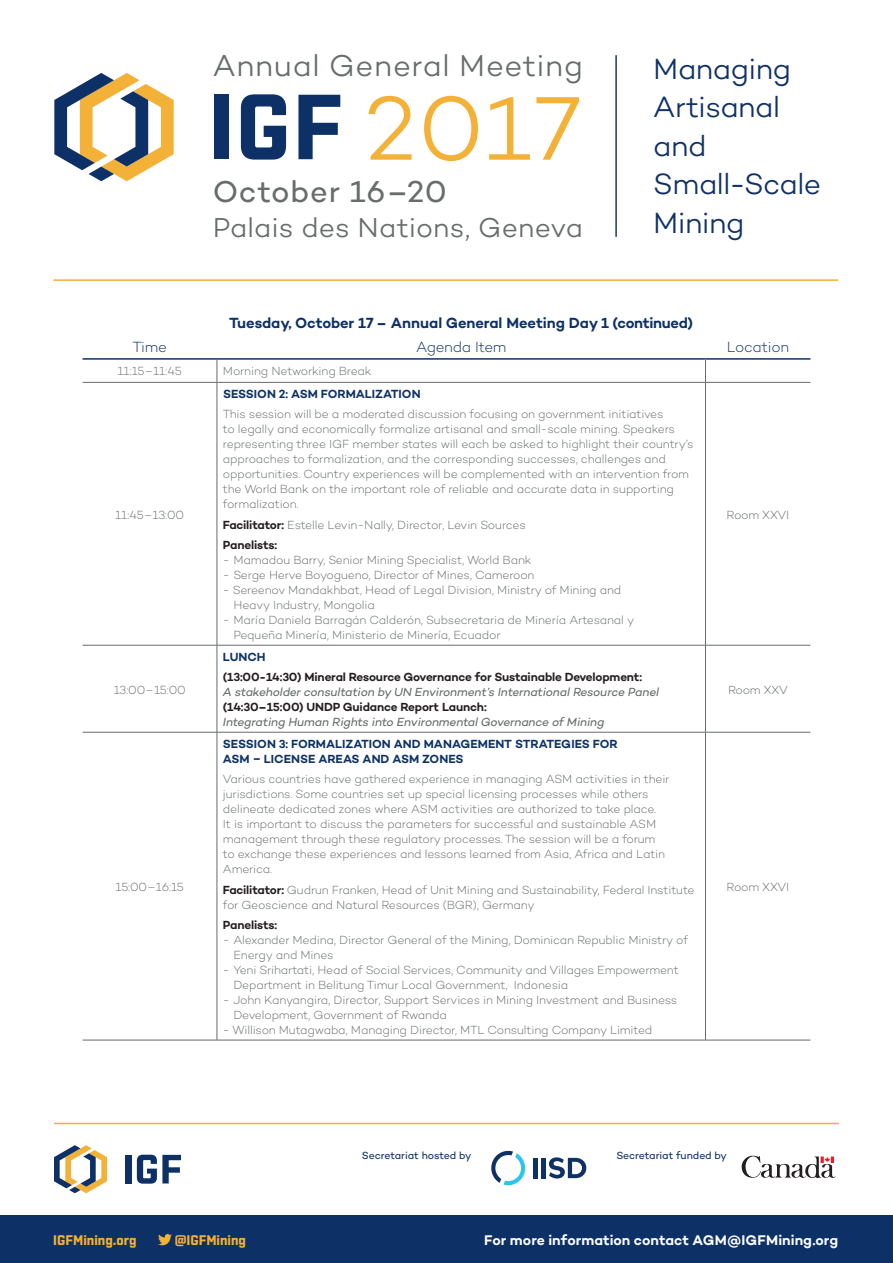
<style>
.page{position:relative;width:893px;height:1263px;background:#fff}
.page>*{position:absolute;margin:0;border:0;box-sizing:border-box;transform-origin:0 0}
.t1{font:91.8px "Campton Light DEMO";color:#f3b138}
.t2{font:30.75px "Campton Light DEMO";letter-spacing:.02em;color:#676c6c}
.t3{font:30.75px "Campton";letter-spacing:.025em;color:#676c6c}
.t4{font:29.7px/38.4px "Campton Light DEMO";letter-spacing:-.02em;color:#0f3166}
.t5{font:27.9px "Campton Light DEMO";letter-spacing:.005em;color:#676c6c}
.t6{font:600 15px "Campton";letter-spacing:-.005em;color:#0d3166}
.t7{font:300 15px "Campton";letter-spacing:-.02em;color:#0d3166}
.t8{font:600 14.25px "Campton";color:#fff}
.t9{font:700 13.95px "Shentox";color:#f3b138}
.t10{font:300 12px/15px "Campton";letter-spacing:-.015em;color:#676c6c}
.t11{font:italic 12px "Campton";letter-spacing:-.015em;color:#676c6c}
.t12{font:600 12px "Campton";letter-spacing:-.015em;color:#231f20}
.t13{font:600 12px/15px "Campton";color:#0d3166}
.t14{font:10.5px "Campton";letter-spacing:-.01em;color:#0d3166}
.s1{font-weight:600;color:#231f20}
</style>
<div class="page">
<hr style="left:83px;top:358px;width:134px;height:2px;background:#0d3166">
<hr style="left:217px;top:358px;width:488px;height:2px;background:#0d3166">
<hr style="left:705px;top:358px;width:105px;height:2px;background:#0d3166">
<svg style="left:217px;top:360px;width:1px;height:22px"></svg>
<svg style="left:705px;top:360px;width:1px;height:22px"></svg>
<hr style="left:83px;top:382px;width:134px;height:1px;background:#676c6c">
<hr style="left:217px;top:382px;width:488px;height:1px;background:#676c6c">
<hr style="left:217px;top:383px;width:1px;height:262px;background:#676c6c">
<hr style="left:705px;top:382px;width:105px;height:1px;background:#676c6c">
<hr style="left:705px;top:383px;width:1px;height:262px;background:#676c6c">
<hr style="left:83px;top:645px;width:134px;height:1px;background:#676c6c">
<hr style="left:217px;top:645px;width:488px;height:1px;background:#676c6c">
<hr style="left:217px;top:645px;width:1px;height:87px;background:#676c6c">
<hr style="left:705px;top:645px;width:105px;height:1px;background:#676c6c">
<hr style="left:705px;top:645px;width:1px;height:87px;background:#676c6c">
<hr style="left:83px;top:732px;width:134px;height:1px;background:#676c6c">
<hr style="left:217px;top:732px;width:488px;height:1px;background:#676c6c">
<hr style="left:217px;top:732px;width:1px;height:308px;background:#676c6c">
<hr style="left:705px;top:732px;width:105px;height:1px;background:#676c6c">
<hr style="left:705px;top:732px;width:1px;height:308px;background:#676c6c">
<hr style="left:83px;top:1040px;width:134px;height:1px;background:#676c6c">
<hr style="left:217px;top:1040px;width:488px;height:1px;background:#676c6c">
<hr style="left:705px;top:1040px;width:105px;height:1px;background:#676c6c">
<div style="left:0;top:1216px;width:893px;height:47px;background:#0d3166"></div>
<div style="left:125px;top:1155px;width:6px;height:28px;background:#0d3166"></div>
<svg style="left:137px;top:1155px;width:44px;height:29px"></svg>
<svg style="left:54px;top:1145px;width:53px;height:48px"></svg>
<svg style="left:491px;top:1150px;width:35px;height:36px"></svg>
<hr style="left:534px;top:1158px;width:4px;height:20px;background:#0f3166">
<div style="left:541px;top:1158px;width:5px;height:20px;background:#0f3166"></div>
<svg style="left:549px;top:1157px;width:37px;height:21px"></svg>
<hr style="left:54px;top:1123px;width:785px;height:1px;background:#f3b138">
<svg style="left:158px;top:1234px;width:14px;height:11px"></svg>
<svg style="left:742px;top:1155px;width:93px;height:23px"></svg>
<hr style="left:53px;top:279px;width:785px;height:2px;background:#f3b138">
<div style="left:214px;top:95px;width:15px;height:64px;background:#0d3166"></div>
<svg style="left:241px;top:94px;width:45px;height:66px"></svg>
<svg style="left:298px;top:95px;width:42px;height:64px"></svg>
<svg style="left:54px;top:73px;width:120px;height:108px"></svg>
<hr style="left:615px;top:55px;width:2px;height:182px;background:#0f3166">
<h2 class="t2" style="left:213px;top:49px;width:372px">Annual General Meeting</h2>
<h1 class="t1" style="left:365px;top:80px;width:218px">2017</h1>
<h2 class="t3" style="left:213px;top:172px;width:236px">October 16–20</h2>
<h3 class="t5" style="left:213px;top:213px;width:372px">Palais des Nations, Geneva</h3>
<h3 class="t4" style="left:653px;top:51px;width:170px">Managing<br>Artisanal and<br>Small-Scale<br>Mining</h3>
<p class="t6" style="left:229px;top:313px;width:465px">Tuesday, October 17 – Annual General Meeting Day 1 (continued)</p>
<p class="t7" style="left:132px;top:338px;width:36px">Time</p>
<p class="t7" style="left:416px;top:338px;width:92px">Agenda Item</p>
<p class="t7" style="left:727px;top:338px;width:64px">Location</p>
<p class="t10" style="left:118px;top:364px;width:66px">11:15–11:45</p>
<p class="t10" style="left:223px;top:364px;width:150px">Morning Networking Break</p>
<p class="t10" style="left:115px;top:507px;width:70px">11:45–13:00</p>
<p class="t13" style="left:223px;top:386px;width:199px">SESSION 2: ASM FORMALIZATION</p>
<p class="t10" style="left:223px;top:407px;width:472px">This session will be a moderated discussion focusing on government initiatives<br>to legally and economically formalize artisanal and small-scale mining. Speakers representing three IGF member states will each be asked to highlight their country’s approaches to formalization, and the corresponding successes, challenges and opportunities. Country experiences will be complemented with an intervention from the World Bank on the important role of reliable and accurate data in supporting formalization.</p>
<p class="t10" style="left:223px;top:514px;width:304px;line-height:20.4px"><span class="s1">Facilitator:</span> Estelle Levin-Nally, Director, Levin Sources<br><span class="s1">Panelists:</span></p>
<p class="t10" style="left:223px;top:552px;width:310px">- Mamadou Barry, Senior Mining Specialist, World Bank</p>
<p class="t10" style="left:223px;top:567px;width:313px">- Serge Herve Boyogueno, Director of Mines, Cameroon</p>
<p class="t10" style="left:233px;top:582px;width:389px;text-indent:-10px">- Sereenov Mandakhbat, Head of Legal Division, Ministry of Mining and<br>Heavy Industry, Mongolia</p>
<p class="t10" style="left:233px;top:612px;width:402px;text-indent:-10px">- María Daniela Barragán Calderón, Subsecretaria de Minería Artesanal y<br>Pequeña Minería, Ministerio de Minería, Ecuador</p>
<p class="t10" style="left:727px;top:507px;width:64px">Room XXVI</p>
<p class="t10" style="left:114px;top:682px;width:74px">13:00–15:00</p>
<p class="t13" style="left:223px;top:649px;width:44px">LUNCH</p>
<p class="t12" style="left:223px;top:669px;width:421px">(13:00-14:30) Mineral Resource Governance for Sustainable Development:</p>
<p class="t11" style="left:223px;top:685px;width:438px">A stakeholder consultation by UN Environment’s International Resource Panel</p>
<p class="t12" style="left:223px;top:699px;width:265px">(14:30–15:00) UNDP Guidance Report Launch:</p>
<p class="t11" style="left:223px;top:715px;width:383px">Integrating Human Rights into Environmental Governance of Mining</p>
<p class="t10" style="left:728px;top:682px;width:61px">Room XXV</p>
<p class="t10" style="left:116px;top:879px;width:70px">15:00–16:15</p>
<p class="t13" style="left:223px;top:736px;width:396px">SESSION 3: FORMALIZATION AND MANAGEMENT STRATEGIES FOR<br>ASM – LICENSE AREAS AND ASM ZONES</p>
<p class="t10" style="left:223px;top:771px;width:448px">Various countries have gathered experience in managing ASM activities in their jurisdictions. Some countries set up special licensing processes while others delineate dedicated zones where ASM activities are authorized to take place.<br>It is important to discuss the parameters for successful and sustainable ASM management through these regulatory processes. The session will be a forum to exchange these experiences and lessons learned from Asia, Africa and Latin America.</p>
<p class="t10" style="left:223px;top:882px;width:473px"><span class="s1">Facilitator:</span> Gudrun Franken, Head of Unit Mining and Sustainability, Federal Institute for Geoscience and Natural Resources (BGR), Germany</p>
<p class="t12" style="left:223px;top:917px;width:56px">Panelists:</p>
<p class="t10" style="left:233px;top:932px;width:456px;text-indent:-10px">- Alexander Medina, Director General of the Mining, Dominican Republic Ministry of<br>Energy and Mines</p>
<p class="t10" style="left:233px;top:962px;width:447px;text-indent:-10px">- Yeni Srihartati, Head of Social Services, Community and Villages Empowerment<br>Department in Belitung Timur Local Government, Indonesia</p>
<p class="t10" style="left:233px;top:992px;width:445px;text-indent:-10px">- John Kanyangira, Director, Support Services in Mining Investment and Business<br>Development, Government of Rwanda</p>
<p class="t10" style="left:223px;top:1022px;width:431px">- Willison Mutagwaba, Managing Director, MTL Consulting Company Limited</p>
<p class="t10" style="left:727px;top:879px;width:64px">Room XXVI</p>
<p class="t14" style="left:362px;top:1149px;width:111px">Secretariat hosted by</p>
<p class="t14" style="left:616px;top:1149px;width:112px">Secretariat funded by</p>
<p class="t9" style="left:53px;top:1232px;width:85px">IGFMining.org</p>
<p class="t9" style="left:175px;top:1232px;width:73px">@IGFMining</p>
<p class="t8" style="left:484px;top:1231px;width:356px">For more information contact AGM@IGFMining.org</p>
</div>
